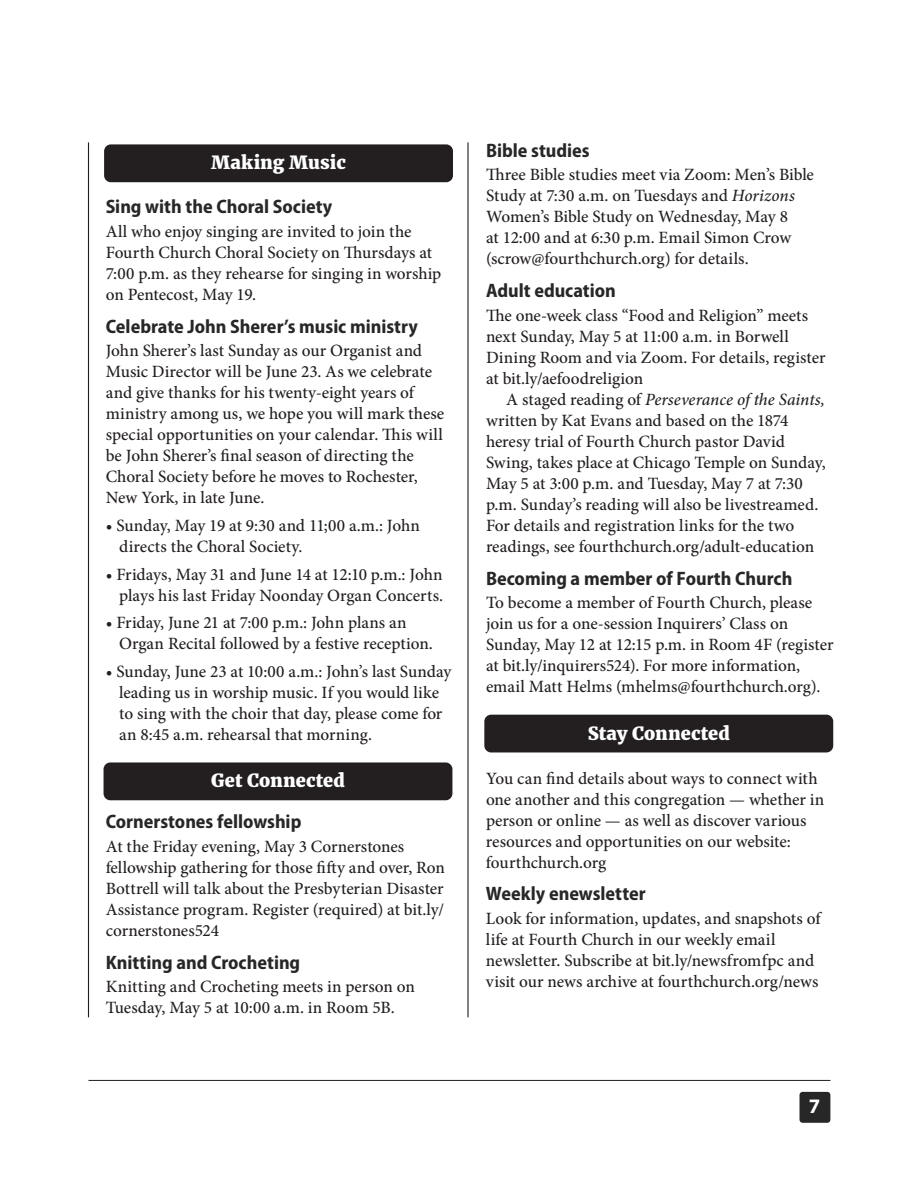
<style>
.page{position:relative;width:918px;height:1188px;background:#fff}
.page>*{position:absolute;margin:0;border:0;box-sizing:border-box;transform-origin:0 0}
.t1{font:700 20.7px "Myriad Pro";color:#fff}
.t2{font:700 semi-condensed 19.5px "Myriad Pro";color:#272728}
.t3{font:800 18px "Merriweather";letter-spacing:.005em;color:#fff}
.t4{font:500 17.25px/21px "Minion Pro";color:#231f20}
.s1{font-style:italic}
</style>
<div class="page">
<div style="left:800px;top:1092px;width:30px;height:31px;background:#272728;border-radius:3px"></div>
<hr style="left:89px;top:1080px;width:741px;height:1px;background:#231f20">
<hr style="left:467px;top:142px;width:2px;height:875px;background:#231f20">
<hr style="left:88px;top:142px;width:1px;height:875px;background:#231f20">
<div style="left:104px;top:144px;width:349px;height:38px;background:#231f20;border-radius:7px"></div>
<div style="left:104px;top:762px;width:348px;height:38px;background:#231f20;border-radius:7px"></div>
<div style="left:484px;top:715px;width:349px;height:37px;background:#231f20;border-radius:7px"></div>
<p class="t3" style="left:211px;top:152px;width:136px">Making Music</p>
<p class="t2" style="left:106px;top:196px;width:228px">Sing with the Choral Society</p>
<p class="t4" style="left:106px;top:221px;width:337px">All who enjoy singing are invited to join the Fourth Church Choral Society on Thursdays at 7:00 p.m. as they rehearse for singing in worship on Pentecost, May 19.</p>
<p class="t2" style="left:106px;top:315px;width:314px">Celebrate John Sherer’s music ministry</p>
<p class="t4" style="left:106px;top:340px;width:340px">John Sherer’s last Sunday as our Organist and Music Director will be June 23. As we celebrate and give thanks for his twenty-eight years of ministry among us, we hope you will mark these special opportunities on your calendar. This will be John Sherer’s final season of directing the Choral Society before he moves to Rochester, New York, in late June.</p>
<p class="t4" style="left:119px;top:515px;width:302px;text-indent:-14px">• Sunday, May 19 at 9:30 and 11;00 a.m.: John directs the Choral Society.</p>
<p class="t4" style="left:106px;top:564px;width:339px;text-align:right">• Fridays, May 31 and June 14 at 12:10 p.m.: John plays his last Friday Noonday Organ Concerts.</p>
<p class="t4" style="left:119px;top:612px;width:315px;text-indent:-14px">• Friday, June 21 at 7:00 p.m.: John plans an<br>Organ Recital followed by a festive reception.</p>
<p class="t4" style="left:119px;top:661px;width:334px;text-indent:-14px">• Sunday, June 23 at 10:00 a.m.: John’s last Sunday leading us in worship music. If you would like to sing with the choir that day, please come for an 8:45 a.m. rehearsal that morning.</p>
<p class="t3" style="left:211px;top:770px;width:135px">Get Connected</p>
<p class="t2" style="left:106px;top:811px;width:197px">Cornerstones fellowship</p>
<p class="t4" style="left:106px;top:836px;width:341px">At the Friday evening, May 3 Cornerstones fellowship gathering for those fifty and over, Ron Bottrell will talk about the Presbyterian Disaster Assistance program. Register (required) at bit.ly/ cornerstones524</p>
<p class="t2" style="left:106px;top:951px;width:196px">Knitting and Crocheting</p>
<p class="t4" style="left:106px;top:976px;width:311px">Knitting and Crocheting meets in person on<br>Tuesday, May 5 at 10:00 a.m. in Room 5B.</p>
<p class="t2" style="left:486px;top:140px;width:105px">Bible studies</p>
<p class="t4" style="left:486px;top:165px;width:330px">Three Bible studies meet via Zoom: Men’s Bible Study at 7:30 a.m. on Tuesdays and <span class="s1">Horizons </span>Women’s Bible Study on Wednesday, May 8<br>at 12:00 and at 6:30 p.m. Email Simon Crow (scrow@fourthchurch.org) for details.</p>
<p class="t2" style="left:486px;top:280px;width:131px">Adult education</p>
<p class="t4" style="left:486px;top:305px;width:341px">The one-week class “Food and Religion” meets next Sunday, May 5 at 11:00 a.m. in Borwell Dining Room and via Zoom. For details, register at bit.ly/aefoodreligion</p>
<p class="t4" style="left:486px;top:389px;width:341px;text-indent:20px">A staged reading of <span class="s1">Perseverance of the Saints, </span>written by Kat Evans and based on the 1874 heresy trial of Fourth Church pastor David Swing, takes place at Chicago Temple on Sunday, May 5 at 3:00 p.m. and Tuesday, May 7 at 7:30 p.m. Sunday’s reading will also be livestreamed.<br>For details and registration links for the two readings, see fourthchurch.org/adult-education</p>
<p class="t2" style="left:486px;top:567px;width:308px">Becoming a member of Fourth Church</p>
<p class="t4" style="left:486px;top:592px;width:349px">To become a member of Fourth Church, please join us for a one-session Inquirers’ Class on Sunday, May 12 at 12:15 p.m. in Room 4F (register at bit.ly/inquirers524). For more information, email Matt Helms (mhelms@fourthchurch.org).</p>
<p class="t3" style="left:588px;top:722px;width:144px">Stay Connected</p>
<p class="t4" style="left:486px;top:768px;width:340px">You can find details about ways to connect with one another and this congregation — whether in person or online — as well as discover various resources and opportunities on our website: fourthchurch.org</p>
<p class="t2" style="left:486px;top:883px;width:161px">Weekly enewsletter</p>
<p class="t4" style="left:486px;top:908px;width:336px">Look for information, updates, and snapshots of life at Fourth Church in our weekly email newsletter. Subscribe at bit.ly/newsfromfpc and visit our news archive at fourthchurch.org/news</p>
<p class="t1" style="left:809px;top:1093px;width:13px">7</p>
</div>
